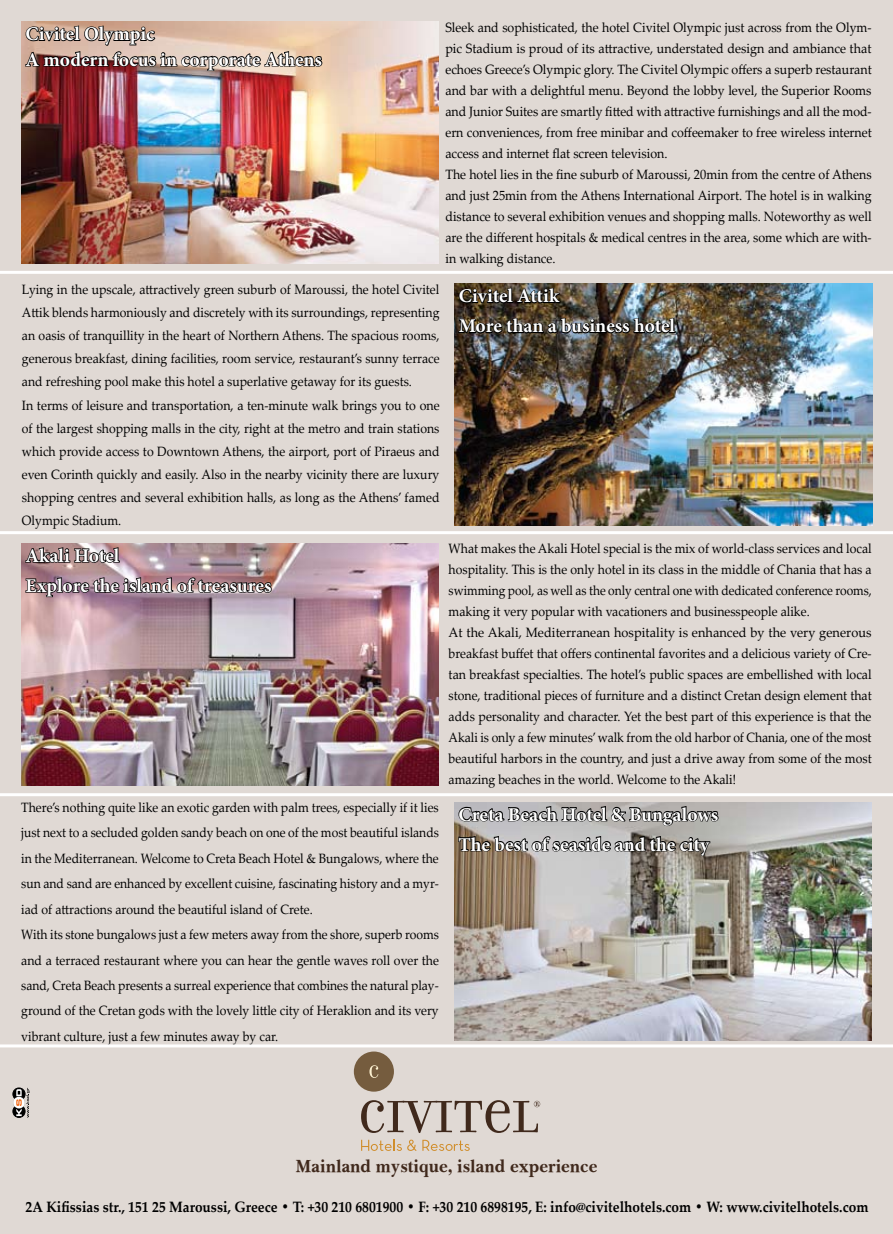
<style>
.page{position:relative;width:893px;height:1234px;background:#fff}
.page>*{position:absolute;margin:0;border:0;box-sizing:border-box;transform-origin:0 0}
.t1{font:700 19.5px/30px "Minion Pro";color:#fff}
.t2{font:18px "UB Baskerville Bold";color:#40291c;scale:.96 1}
.t3{font:700 15px "Palatino Linotype";color:#000;scale:.91 1}
.t4{font:13.5px/21px "Palatino Linotype";color:#000;scale:.91 1}
.t5{font:13.5px/21px "Palatino Linotype";color:#000;scale:.92 1}
</style>
<div class="page">
<div style="left:0;top:0;width:893px;height:1233px;background:#e0d9d4"></div>
<svg style="left:361px;top:1100px;width:179px;height:32px"></svg>
<svg style="left:361px;top:1139px;width:109px;height:11px"></svg>
<div style="left:354px;top:1051px;width:40px;height:40px;background:#755c3e;border-radius:20px"></div>
<svg style="left:369px;top:1065px;width:9px;height:12px"></svg>
<svg style="left:13px;top:1087px;width:17px;height:30px"></svg>
<img style="left:454px;top:802px;width:418px;height:238px">
<img style="left:21px;top:543px;width:418px;height:242px">
<svg style="left:24px;top:543px;width:97px;height:20px;background:#766162"></svg>
<img style="left:25px;top:576px;width:248px;height:21px">
<svg style="left:458px;top:804px;width:261px;height:23px;background:#7d7b7b"></svg>
<svg style="left:457px;top:834px;width:254px;height:22px;background:#736f6a"></svg>
<img style="left:21px;top:22px;width:418px;height:241px">
<svg style="left:24px;top:24px;width:299px;height:48px;background:#a98d7e"></svg>
<img style="left:454px;top:284px;width:418px;height:241px">
<img style="left:457px;top:283px;width:219px;height:51px">
<hr style="left:0;top:271px;width:893px;height:3px;background:#fff">
<hr style="left:0;top:531px;width:893px;height:3px;background:#fff">
<hr style="left:0;top:793px;width:893px;height:3px;background:#fff">
<hr style="left:0;top:1044px;width:893px;height:3px;background:#fff">
<h1 class="t1" style="left:26px;top:21px;width:298px;line-height:25.5px">Civitel Olympic<br>A modern focus in corporate Athens</h1>
<p class="t5" style="left:445px;top:16px;width:465px">Sleek and sophisticated, the hotel Civitel Olympic just across from the Olym&shy;pic Stadium is proud of its attractive, understated design and ambiance that echoes Greece’s Olympic glory. The Civitel Olympic offers a superb restaurant and bar with a delightful menu. Beyond the lobby level, the Superior Rooms and Junior Suites are smartly fitted with attractive furnishings and all the mod&shy;ern conveniences, from free minibar and coffeemaker to free wireless internet access and internet flat screen television.<br>The hotel lies in the fine suburb of Maroussi, 20min from the centre of Athens and just 25min from the Athens International Airport. The hotel is in walking distance to several exhibition venues and shopping malls. Noteworthy as well are the different hospitals &amp; medical centres in the area, some which are with&shy;in walking distance.</p>
<p class="t4" style="left:22px;top:277px;width:461px;line-height:23.1px">Lying in the upscale, attractively green suburb of Maroussi, the hotel Civitel Attik blends harmoniously and discretely with its surroundings, representing an oasis of tranquillity in the heart of Northern Athens. The spacious rooms, generous breakfast, dining facilities, room service, restaurant’s sunny terrace and refreshing pool make this hotel a superlative getaway for its guests.<br>In terms of leisure and transportation, a ten-minute walk brings you to one of the largest shopping malls in the city, right at the metro and train stations which provide access to Downtown Athens, the airport, port of Piraeus and even Corinth quickly and easily. Also in the nearby vicinity there are luxury shopping centres and several exhibition halls, as long as the Athens’ famed Olympic Stadium.</p>
<h1 class="t1" style="left:459px;top:281px;width:218px">Civitel Attik<br>More than a business hotel</h1>
<h1 class="t1" style="left:26px;top:540px;width:247px">Akali Hotel<br>Explore the island of treasures</h1>
<p class="t4" style="left:21px;top:794px;width:461px;line-height:25.3px">There’s nothing quite like an exotic garden with palm trees, especially if it lies just next to a secluded golden sandy beach on one of the most beautiful islands in the Mediterranean. Welcome to Creta Beach Hotel &amp; Bungalows, where the sun and sand are enhanced by excellent cuisine, fascinating history and a myr&shy;iad of attractions around the beautiful island of Crete.<br>With its stone bungalows just a few meters away from the shore, superb rooms and a terraced restaurant where you can hear the gentle waves roll over the sand, Creta Beach presents a surreal experience that combines the natural play&shy;ground of the Cretan gods with the lovely little city of Heraklion and its very vibrant culture, just a few minutes away by car.</p>
<p class="t4" style="left:449px;top:537px;width:467px">What makes the Akali Hotel special is the mix of world-class services and local hospitality. This is the only hotel in its class in the middle of Chania that has a swimming pool, as well as the only central one with dedicated conference rooms, making it very popular with vacationers and businesspeople alike.<br>At the Akali, Mediterranean hospitality is enhanced by the very generous breakfast buffet that offers continental favorites and a delicious variety of Cre&shy;tan breakfast specialties. The hotel’s public spaces are embellished with local stone, traditional pieces of furniture and a distinct Cretan design element that adds personality and character. Yet the best part of this experience is that the Akali is only a few minutes’ walk from the old harbor of Chania, one of the most beautiful harbors in the country, and just a drive away from some of the most amazing beaches in the world. Welcome to the Akali!</p>
<h1 class="t1" style="left:458px;top:798px;width:261px">Creta Beach Hotel &amp; Bungalows<br>The best of seaside and the city</h1>
<h2 class="t2" style="left:296px;top:1156px;width:316px">Mainland mystique, island experience</h2>
<p class="t3" style="left:26px;top:1195px;width:928px">2A Kifissias str., 151 25 Maroussi, Greece • T: +30 210 6801900 • F: +30 210 6898195, E: info@civitelhotels.com • W: www.civitelhotels.com</p>
</div>
